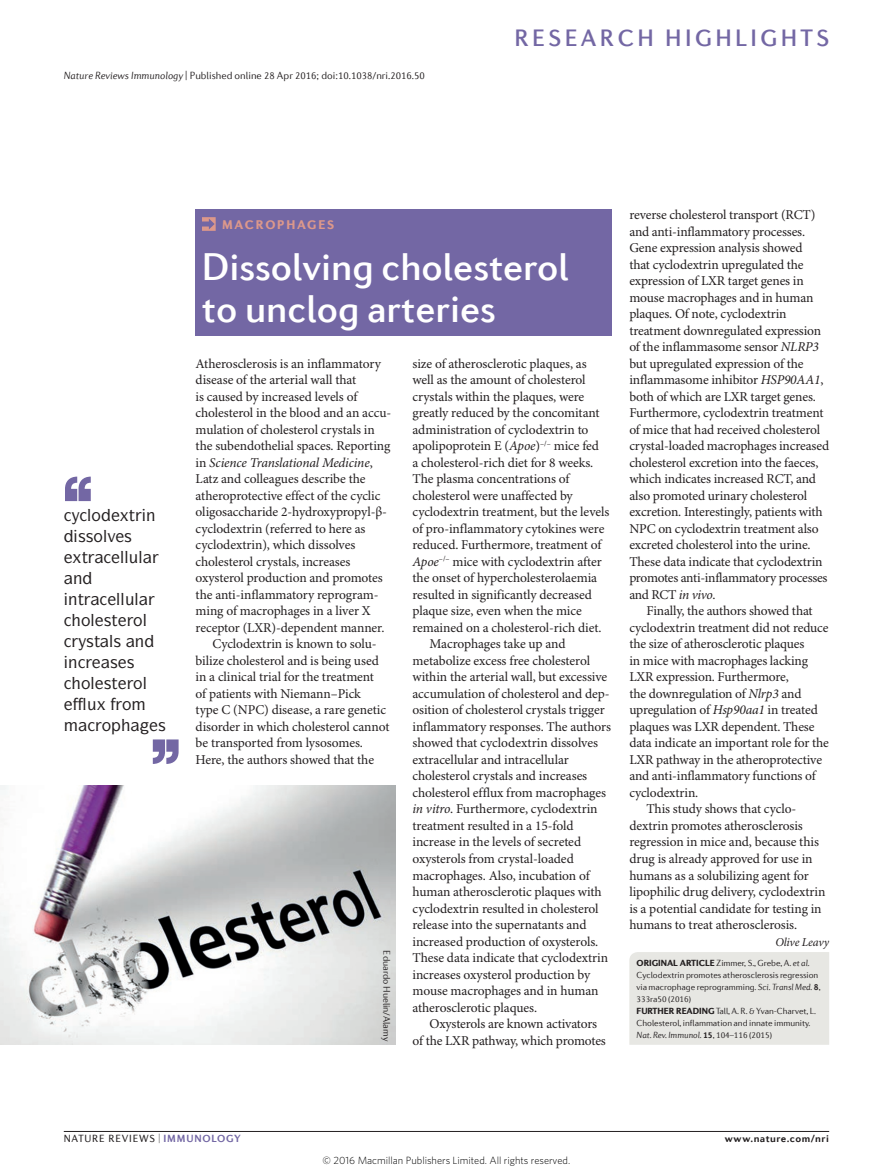
<style>
.page{position:relative;width:893px;height:1174px;background:#fff}
.page>*{position:absolute;margin:0;border:0;box-sizing:border-box;transform-origin:0 0}
.Title{font:500 39px/42px "Diverda Sans Com";color:#fff}
.t1{font:500 24px "Diverda Sans Com";letter-spacing:.14em;color:#7367a4}
.Pull_quote{font:500 16.5px/21px "ITC Symbol Std";color:#231f20}
.Body_text{font:13.5px/16.5px "Minion Pro";letter-spacing:-.01em;color:#231f20}
.Body_first{font:13.5px/16.5px "Minion Pro";letter-spacing:-.005em;color:#231f20}
.Strapline{font:900 12.75px "Diverda Sans Com";letter-spacing:.14em;color:#dc988b}
.Author{font:italic 12px "Minion Pro";letter-spacing:-.01em;color:#231f20}
.AOP_line{font:300 10.5px "Diverda Sans Com";color:#231f20}
.t2{font:300 10.5px "Whitney";color:#000}
.t3{font:10.5px "Diverda Sans Com";letter-spacing:.075em;color:#231f20}
.t4{font:700 10.5px "Diverda Sans Com";letter-spacing:.045em;color:#231f20}
.Credit_line{font:300 9.75px "Diverda Sans Com";letter-spacing:-.005em;color:#231f20}
.Info_box_text{font:300 9px/12px "Diverda Sans Com";letter-spacing:-.005em;color:#231f20}
.s1{font-style:italic}
.s2{font-weight:900}
.s3{font-weight:700}
.s4{font-weight:700;color:#7367a4}
</style>
<div class="page">
<hr style="left:64px;top:1131px;width:765px;height:1px;background:#231f20">
<img style="left:0;top:786px;width:395px;height:258px">
<svg style="left:65px;top:476px;width:26px;height:25px"></svg>
<div style="left:196px;top:209px;width:416px;height:127px;background:#7367a4"></div>
<svg style="left:202px;top:217px;width:14px;height:14px"></svg>
<div style="left:629px;top:952px;width:200px;height:92px;background:#e7e7e3"></div>
<svg style="left:152px;top:739px;width:27px;height:25px"></svg>
<p class="AOP_line" style="left:64px;top:69px;width:363px"><span class="s1">Nature Reviews Immunology</span> | Published online 28 Apr 2016; doi:10.1038/nri.2016.50</p>
<h2 class="t1" style="left:514px;top:24px;width:316px">RESEARCH HIGHLIGHTS</h2>
<p class="Pull_quote" style="left:78px;top:525px;width:55px">▲▲□●❖ ▲</p>
<p class="Pull_quote" style="left:73px;top:546px;width:71px;text-indent:9px">▼ ●●◆● ■</p>
<p class="Pull_quote" style="left:116px;top:588px;width:24px">●●◆●</p>
<p class="Pull_quote" style="left:81px;top:609px;width:68px">□● ▲▼ □●</p>
<p class="Pull_quote" style="left:86px;top:630px;width:60px">▲▼ ●▲ ■</p>
<p class="Pull_quote" style="left:68px;top:651px;width:68px">■ ▲▲</p>
<p class="Pull_quote" style="left:81px;top:672px;width:68px">□● ▲▼ □●</p>
<p class="Strapline" style="left:222px;top:217px;width:113px">MACROPHAGES</p>
<p class="Title" style="left:202px;top:245px;width:368px">Dissolving cholesterol to unclog arteries</p>
<p class="Body_first" style="left:196px;top:356px;width:197px">Atherosclerosis is an inflammatory disease of the arterial wall that<br>is caused by increased levels of cholesterol in the blood and an accu‑ mulation of cholesterol crystals in the subendothelial spaces. Reporting in <span class="s1">Science Translational Medicine</span>, Latz and colleagues describe the atheroprotective effect of the cyclic oligosaccharide 2‑hydroxypropyl-β&shy;cyclodextrin (referred to here as cyclodextrin), which dissolves cholesterol crystals, increases oxysterol production and promotes the anti-inflammatory reprogram‑ ming of macrophages in a liver X receptor (LXR)-dependent manner.</p>
<p class="Body_text" style="left:196px;top:636px;width:195px;text-indent:17px">Cyclodextrin is known to solu‑ bilize cholesterol and is being used in a clinical trial for the treatment<br>of patients with Niemann–Pick<br>type C (NPC) disease, a rare genetic disorder in which cholesterol cannot be transported from lysosomes.<br>Here, the authors showed that the</p>
<p class="Credit_line" style="left:392px;top:950px;width:92px;rotate:90deg">Eduardo Huelin/Alamy</p>
<p class="Body_text" style="left:412px;top:356px;width:198px">size of atherosclerotic plaques, as well as the amount of cholesterol crystals within the plaques, were greatly reduced by the concomitant administration of cyclodextrin to apolipoprotein E (<span class="s1">Apoe</span>)<sup>–/–</sup> mice fed<br>a cholesterol-rich diet for 8 weeks.<br>The plasma concentrations of cholesterol were unaffected by cyclodextrin treatment, but the levels of pro-inflammatory cytokines were reduced. Furthermore, treatment of <span class="s1">Apoe</span><sup>–/–</sup> mice with cyclodextrin after the onset of hypercholesterolaemia resulted in significantly decreased plaque size, even when the mice remained on a cholesterol-rich diet.</p>
<p class="Body_text" style="left:412px;top:636px;width:200px;text-indent:17px">Macrophages take up and metabolize excess free cholesterol within the arterial wall, but excessive accumulation of cholesterol and dep‑ osition of cholesterol crystals trigger inflammatory responses. The authors showed that cyclodextrin dissolves extracellular and intracellular cholesterol crystals and increases cholesterol efflux from macrophages <span class="s1">in vitro</span>. Furthermore, cyclodextrin treatment resulted in a 15‑fold increase in the levels of secreted oxysterols from crystal-loaded macrophages. Also, incubation of human atherosclerotic plaques with cyclodextrin resulted in cholesterol release into the supernatants and increased production of oxysterols.<br>These data indicate that cyclodextrin increases oxysterol production by mouse macrophages and in human atherosclerotic plaques.</p>
<p class="Body_text" style="left:412px;top:1016px;width:195px;text-indent:17px">Oxysterols are known activators of the LXR pathway, which promotes</p>
<p class="Body_text" style="left:629px;top:207px;width:201px">reverse cholesterol transport (RCT) and anti-inflammatory processes.<br>Gene expression analysis showed<br>that cyclodextrin upregulated the expression of LXR target genes in mouse macrophages and in human plaques. Of note, cyclodextrin treatment downregulated expression of the inflammasome sensor <span class="s1">NLRP3 </span>but upregulated expression of the inflammasome inhibitor <span class="s1">HSP90AA1</span>, both of which are LXR target genes.<br>Furthermore, cyclodextrin treatment of mice that had received cholesterol crystal-loaded macrophages increased cholesterol excretion into the faeces, which indicates increased RCT, and also promoted urinary cholesterol excretion. Interestingly, patients with NPC on cyclodextrin treatment also excreted cholesterol into the urine.<br>These data indicate that cyclodextrin promotes anti-inflammatory processes and RCT <span class="s1">in vivo</span>.</p>
<p class="Body_text" style="left:629px;top:603px;width:201px;text-indent:17px">Finally, the authors showed that cyclodextrin treatment did not reduce the size of atherosclerotic plaques<br>in mice with macrophages lacking LXR expression. Furthermore,<br>the downregulation of <span class="s1">Nlrp3</span> and upregulation of <span class="s1">Hsp90aa1</span> in treated plaques was LXR dependent. These data indicate an important role for the LXR pathway in the atheroprotective and anti-inflammatory functions of cyclodextrin.</p>
<p class="Body_text" style="left:629px;top:801px;width:198px;text-indent:17px">This study shows that cyclo‑ dextrin promotes atherosclerosis regression in mice and, because this drug is already approved for use in humans as a solubilizing agent for lipophilic drug delivery, cyclodextrin is a potential candidate for testing in humans to treat atherosclerosis.</p>
<p class="Author" style="left:775px;top:934px;width:55px">Olive Leavy</p>
<p class="Info_box_text" style="left:637px;top:956px;width:186px"><span class="s2">ORIGINAL ARTICLE</span> Zimmer, S., Grebe, A. <span class="s1">et al.<br></span>Cyclodextrin promotes atherosclerosis regression via macrophage reprogramming. <span class="s1">Sci. Transl Med.</span> <span class="s3">8</span>, 333ra50 (2016)</p>
<p class="Info_box_text" style="left:637px;top:1004px;width:181px"><span class="s2">FURTHER READING</span> Tall, A. R. &amp; Yvan-Charvet, L.<br>Cholesterol, inflammation and innate immunity.<br><span class="s1">Nat. Rev. Immunol.</span> <span class="s3">15</span>, 104–116 (2015)</p>
<p class="t3" style="left:64px;top:1132px;width:179px">NATURE REVIEWS | <span class="s4">IMMUNOLOGY</span></p>
<p class="t4" style="left:725px;top:1132px;width:106px">www.nature.com/nri</p>
<p class="t2" style="left:323px;top:1153px;width:249px">© 2016 Macmillan Publishers Limited. All rights reserved.</p>
</div>
